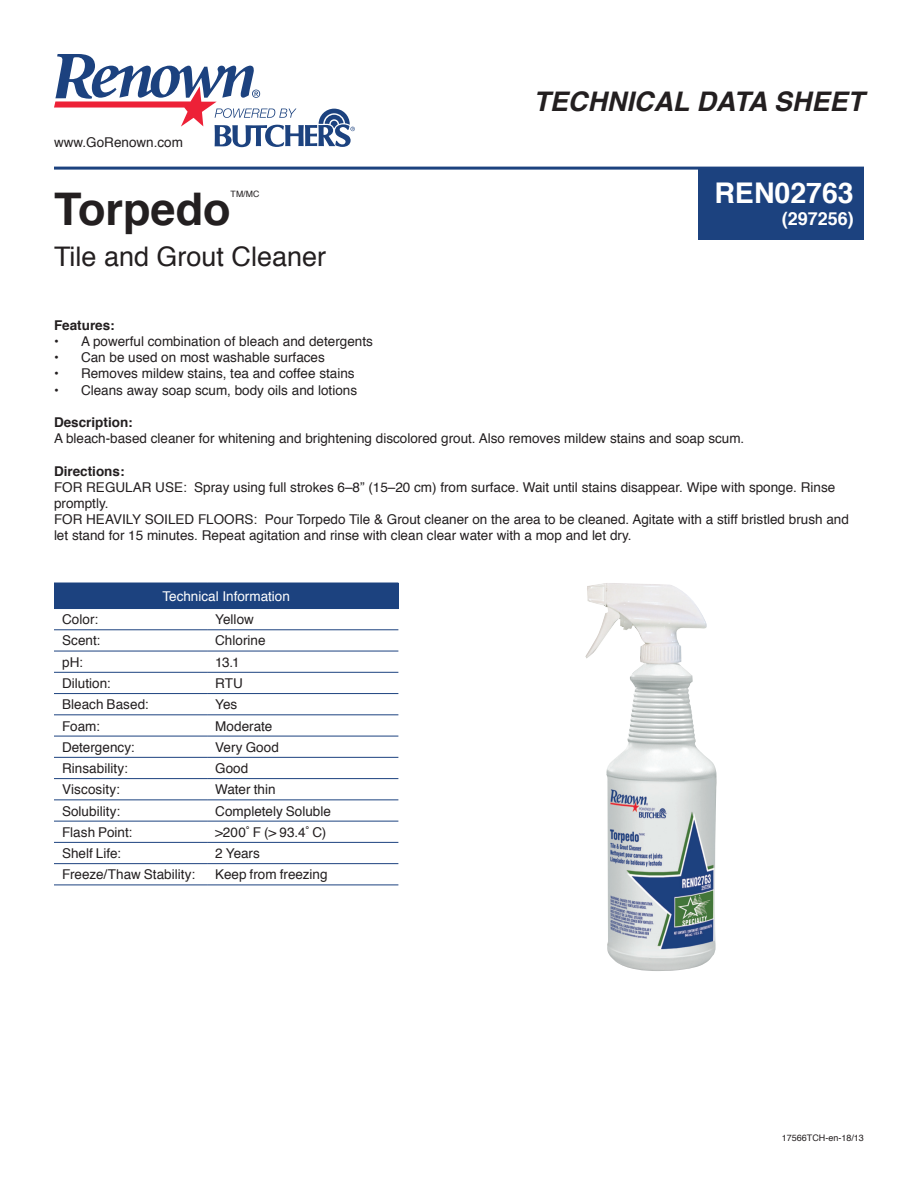
<style>
.page{position:relative;width:918px;height:1188px;background:#fff}
.page>*{position:absolute;margin:0;border:0;box-sizing:border-box;transform-origin:0 0}
.t1{font:700 45px "Helvetica";color:#231f20}
.t2{font:700 28.5px "Helvetica";color:#fff}
.t3{font:27px "Helvetica";color:#231f20}
.t4{font:italic 700 27px "Helvetica";color:#231f20}
.t5{font:700 18px "Helvetica";color:#fff}
.t6{font:13.5px/16.2px "Helvetica";color:#231f20}
.t7{font:700 13.5px "Helvetica";color:#231f20}
.t8{font:13.5px "Helvetica";color:#fff}
.t9{font:9px "Helvetica";color:#231f20}
.t10{font:8.7px "Helvetica";color:#231f20}
</style>
<div class="page">
<svg style="left:54px;top:54px;width:301px;height:93px"></svg>
<hr style="left:54px;top:167px;width:810px;height:3px;background:#1c427f">
<div style="left:699px;top:170px;width:165px;height:70px;background:#1c427f"></div>
<img style="left:585px;top:583px;width:132px;height:388px">
<div style="left:54px;top:583px;width:344px;height:26px;background:#1c427f"></div>
<hr style="left:54px;top:630px;width:153px;height:1px;background:#1c427f">
<hr style="left:207px;top:630px;width:191px;height:1px;background:#1c427f">
<hr style="left:54px;top:651px;width:153px;height:1px;background:#1c427f">
<hr style="left:207px;top:651px;width:191px;height:1px;background:#1c427f">
<hr style="left:54px;top:672px;width:153px;height:1px;background:#1c427f">
<hr style="left:207px;top:672px;width:191px;height:1px;background:#1c427f">
<hr style="left:54px;top:693px;width:153px;height:1px;background:#1c427f">
<hr style="left:207px;top:693px;width:191px;height:1px;background:#1c427f">
<hr style="left:54px;top:715px;width:153px;height:1px;background:#1c427f">
<hr style="left:207px;top:715px;width:191px;height:1px;background:#1c427f">
<hr style="left:54px;top:736px;width:153px;height:1px;background:#1c427f">
<hr style="left:207px;top:736px;width:191px;height:1px;background:#1c427f">
<hr style="left:54px;top:757px;width:153px;height:1px;background:#1c427f">
<hr style="left:207px;top:757px;width:191px;height:1px;background:#1c427f">
<hr style="left:54px;top:778px;width:153px;height:1px;background:#1c427f">
<hr style="left:207px;top:778px;width:191px;height:1px;background:#1c427f">
<hr style="left:54px;top:800px;width:153px;height:1px;background:#1c427f">
<hr style="left:207px;top:800px;width:191px;height:1px;background:#1c427f">
<hr style="left:54px;top:821px;width:153px;height:1px;background:#1c427f">
<hr style="left:207px;top:821px;width:191px;height:1px;background:#1c427f">
<hr style="left:54px;top:842px;width:153px;height:1px;background:#1c427f">
<hr style="left:207px;top:842px;width:191px;height:1px;background:#1c427f">
<hr style="left:54px;top:863px;width:153px;height:1px;background:#1c427f">
<hr style="left:207px;top:863px;width:191px;height:1px;background:#1c427f">
<hr style="left:54px;top:885px;width:153px;height:1px;background:#1c427f">
<hr style="left:207px;top:885px;width:191px;height:1px;background:#1c427f">
<p class="t6" style="left:54px;top:135px;width:131px">www.GoRenown.com</p>
<h1 class="t1" style="left:54px;top:172px;width:178px">Torpedo</h1>
<p class="t10" style="left:231px;top:187px;width:30px">TM/MC</p>
<h3 class="t3" style="left:54px;top:236px;width:274px">Tile and Grout Cleaner</h3>
<h3 class="t4" style="left:533px;top:79px;width:332px">TECHNICAL DATA SHEET</h3>
<h2 class="t2" style="left:714px;top:170px;width:141px">REN02763</h2>
<h3 class="t5" style="left:782px;top:204px;width:74px">(297256)</h3>
<p class="t7" style="left:54px;top:314px;width:62px">Features:</p>
<p class="t6" style="left:54px;top:333px;width:320px">• A powerful combination of bleach and detergents</p>
<p class="t6" style="left:54px;top:350px;width:272px">• Can be used on most washable surfaces</p>
<p class="t6" style="left:54px;top:366px;width:302px">• Removes mildew stains, tea and coffee stains</p>
<p class="t6" style="left:54px;top:382px;width:305px">• Cleans away soap scum, body oils and lotions</p>
<p class="t7" style="left:54px;top:411px;width:80px">Description:</p>
<p class="t6" style="left:54px;top:431px;width:692px">A bleach-based cleaner for whitening and brightening discolored grout. Also removes mildew stains and soap scum.</p>
<p class="t7" style="left:54px;top:460px;width:72px">Directions:</p>
<p class="t6" style="left:54px;top:479px;width:796px">FOR REGULAR USE: Spray using full strokes 6–8” (15–20 cm) from surface. Wait until stains disappear. Wipe with sponge. Rinse promptly.<br>FOR HEAVILY SOILED FLOORS: Pour Torpedo Tile &amp; Grout cleaner on the area to be cleaned. Agitate with a stiff bristled brush and let stand for 15 minutes. Repeat agitation and rinse with clean clear water with a mop and let dry.</p>
<p class="t8" style="left:162px;top:586px;width:129px">Technical Information</p>
<p class="t6" style="left:62px;top:612px;width:38px">Color:</p>
<p class="t6" style="left:215px;top:612px;width:40px">Yellow</p>
<p class="t6" style="left:62px;top:633px;width:40px">Scent:</p>
<p class="t6" style="left:215px;top:633px;width:52px">Chlorine</p>
<p class="t6" style="left:62px;top:654px;width:22px">pH:</p>
<p class="t6" style="left:215px;top:654px;width:26px">13.1</p>
<p class="t6" style="left:62px;top:676px;width:50px">Dilution:</p>
<p class="t6" style="left:215px;top:676px;width:29px">RTU</p>
<p class="t6" style="left:62px;top:697px;width:88px">Bleach Based:</p>
<p class="t6" style="left:215px;top:697px;width:24px">Yes</p>
<p class="t6" style="left:62px;top:718px;width:39px">Foam:</p>
<p class="t6" style="left:215px;top:718px;width:59px">Moderate</p>
<p class="t6" style="left:62px;top:739px;width:74px">Detergency:</p>
<p class="t6" style="left:215px;top:739px;width:65px">Very Good</p>
<p class="t6" style="left:62px;top:761px;width:67px">Rinsability:</p>
<p class="t6" style="left:215px;top:761px;width:35px">Good</p>
<p class="t6" style="left:62px;top:782px;width:59px">Viscosity:</p>
<p class="t6" style="left:215px;top:782px;width:62px">Water thin</p>
<p class="t6" style="left:62px;top:803px;width:60px">Solubility:</p>
<p class="t6" style="left:215px;top:803px;width:117px">Completely Soluble</p>
<p class="t6" style="left:62px;top:824px;width:72px">Flash Point:</p>
<p class="t6" style="left:215px;top:824px;width:113px">&gt;200˚ F (&gt; 93.4˚ C)</p>
<p class="t6" style="left:62px;top:846px;width:60px">Shelf Life:</p>
<p class="t6" style="left:215px;top:846px;width:46px">2 Years</p>
<p class="t6" style="left:62px;top:867px;width:135px">Freeze/Thaw Stability:</p>
<p class="t6" style="left:215px;top:867px;width:114px">Keep from freezing</p>
<p class="t9" style="left:782px;top:1131px;width:84px">17566TCH-en-18/13</p>
</div>
